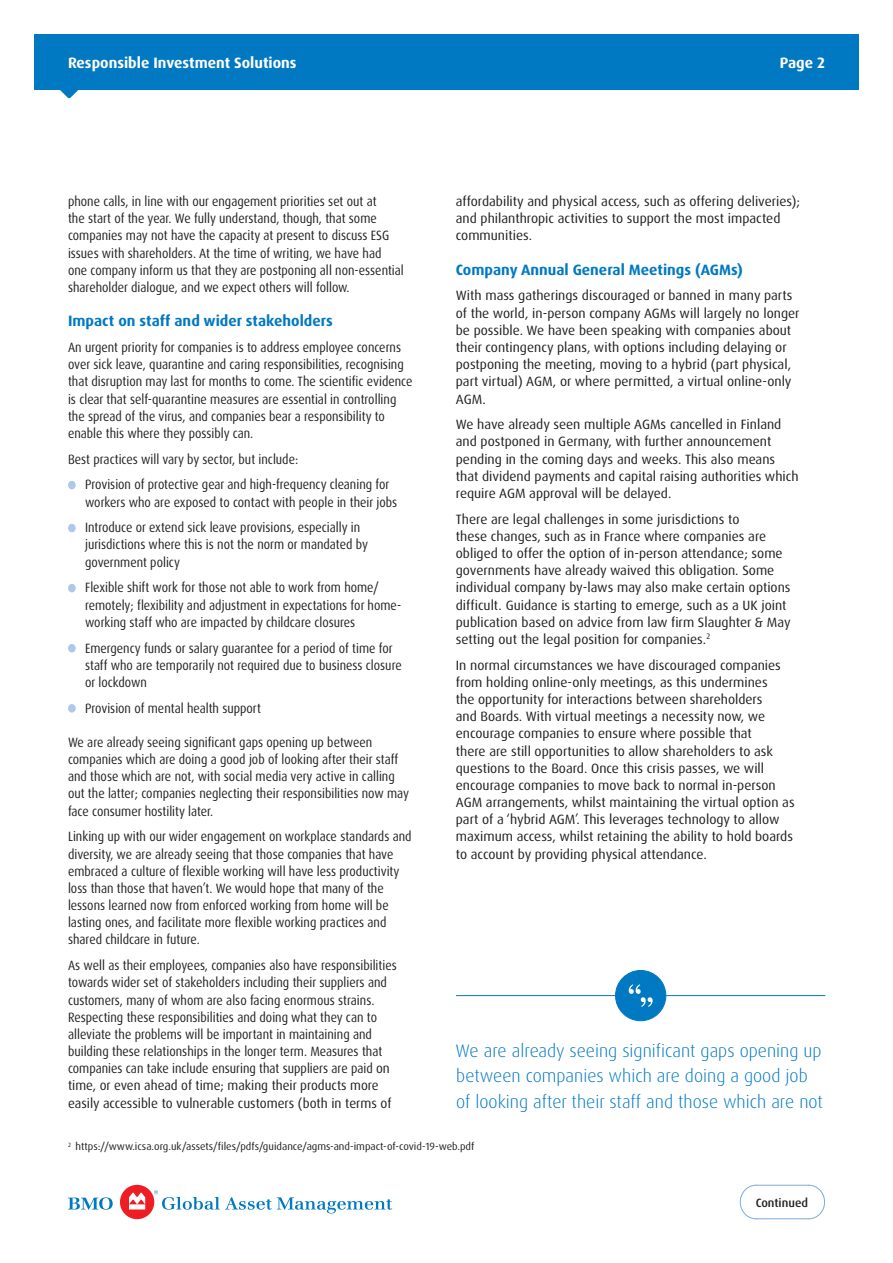
<style>
.page{position:relative;width:893px;height:1263px;background:#fff}
.page>*{position:absolute;margin:0;border:0;box-sizing:border-box;transform-origin:0 0}
.MC_body{font:300 18px/25.5px "Dax Pro";color:#0079c2}
.Heading_10pt_blue__2{font:700 15px "Dax Pro";color:#0079c2}
.Header_date{font:700 15px "Dax Pro";color:#fff}
.Header_page_no{font:700 15px "Dax Pro";color:#fff}
.Body_9pt__2mm{font:13.5px/17.1px "Dax Pro";color:#231f20;scale:.9 1}
.Body_9pt__2mm-2{font:13.5px/17.1px "Dax Pro";color:#231f20}
.Continued{font:500 12px "Dax Pro";color:#231f20}
.Body_9pt__2mm-3{font:10.5px "Dax Pro";color:#231f20}
</style>
<div class="page">
<div style="left:34px;top:34px;width:825px;height:56px;background:#0079c2"></div>
<svg style="left:60px;top:90px;width:18px;height:9px"></svg>
<hr style="left:456px;top:995px;width:369px;height:1px;background:#0079c2">
<div style="left:615px;top:970px;width:51px;height:51px;background:#0079c2;border-radius:50%"></div>
<div style="left:615px;top:970px;width:51px;height:51px;border:1px solid #0079c2;border-radius:50%"></div>
<svg style="left:629px;top:984px;width:24px;height:23px"></svg>
<div style="left:68px;top:481px;width:8px;height:8px;background:#adc8e8;border-radius:50%"></div>
<div style="left:68px;top:524px;width:8px;height:8px;background:#adc8e8;border-radius:50%"></div>
<div style="left:68px;top:584px;width:8px;height:8px;background:#adc8e8;border-radius:50%"></div>
<div style="left:68px;top:644px;width:8px;height:8px;background:#adc8e8;border-radius:50%"></div>
<div style="left:68px;top:704px;width:8px;height:9px;background:#adc8e8;border-radius:50%"></div>
<svg style="left:739px;top:1184px;width:86px;height:35px"></svg>
<svg style="left:68px;top:1197px;width:45px;height:13px"></svg>
<div style="left:120px;top:1185px;width:34px;height:34px;background:#ee1d23;border-radius:50%"></div>
<svg style="left:129px;top:1192px;width:16px;height:17px"></svg>
<svg style="left:154px;top:1190px;width:238px;height:23px"></svg>
<p class="Header_date" style="left:68px;top:53px;width:230px">Responsible Investment Solutions</p>
<p class="Header_page_no" style="left:780px;top:53px;width:47px">Page 2</p>
<p class="Body_9pt__2mm" style="left:68px;top:193px;width:375px">phone calls, in line with our engagement priorities set out at<br>the start of the year. We fully understand, though, that some companies may not have the capacity at present to discuss ESG issues with shareholders. At the time of writing, we have had one company inform us that they are postponing all non-essential shareholder dialogue, and we expect others will follow.</p>
<p class="Heading_10pt_blue__2" style="left:68px;top:311px;width:266px">Impact on staff and wider stakeholders</p>
<p class="Body_9pt__2mm" style="left:68px;top:339px;width:384px">An urgent priority for companies is to address employee concerns over sick leave, quarantine and caring responsibilities, recognising that disruption may last for months to come. The scientific evidence is clear that self-quarantine measures are essential in controlling the spread of the virus, and companies bear a responsibility to enable this where they possibly can.</p>
<p class="Body_9pt__2mm" style="left:68px;top:450px;width:257px">Best practices will vary by sector, but include:</p>
<p class="Body_9pt__2mm" style="left:85px;top:476px;width:348px">Provision of protective gear and high-frequency cleaning for workers who are exposed to contact with people in their jobs</p>
<p class="Body_9pt__2mm" style="left:85px;top:519px;width:316px">Introduce or extend sick leave provisions, especially in jurisdictions where this is not the norm or mandated by government policy</p>
<p class="Body_9pt__2mm" style="left:85px;top:579px;width:353px">Flexible shift work for those not able to work from home/ remotely; flexibility and adjustment in expectations for home&shy;working staff who are impacted by childcare closures</p>
<p class="Body_9pt__2mm" style="left:85px;top:639px;width:353px">Emergency funds or salary guarantee for a period of time for staff who are temporarily not required due to business closure or lockdown</p>
<p class="Body_9pt__2mm" style="left:85px;top:699px;width:197px">Provision of mental health support</p>
<p class="Body_9pt__2mm" style="left:68px;top:734px;width:380px">We are already seeing significant gaps opening up between companies which are doing a good job of looking after their staff and those which are not, with social media very active in calling out the latter; companies neglecting their responsibilities now may face consumer hostility later.</p>
<p class="Body_9pt__2mm" style="left:68px;top:828px;width:383px">Linking up with our wider engagement on workplace standards and diversity, we are already seeing that those companies that have embraced a culture of flexible working will have less productivity loss than those that haven’t. We would hope that many of the lessons learned now from enforced working from home will be lasting ones, and facilitate more flexible working practices and shared childcare in future.</p>
<p class="Body_9pt__2mm" style="left:68px;top:957px;width:367px">As well as their employees, companies also have responsibilities towards wider set of stakeholders including their suppliers and customers, many of whom are also facing enormous strains.<br>Respecting these responsibilities and doing what they can to alleviate the problems will be important in maintaining and building these relationships in the longer term. Measures that companies can take include ensuring that suppliers are paid on time, or even ahead of time; making their products more easily accessible to vulnerable customers (both in terms of</p>
<p class="Body_9pt__2mm-2" style="left:456px;top:193px;width:346px">affordability and physical access, such as offering deliveries); and philanthropic activities to support the most impacted communities.</p>
<p class="Heading_10pt_blue__2" style="left:456px;top:260px;width:289px">Company Annual General Meetings (AGMs)</p>
<p class="Body_9pt__2mm-2" style="left:456px;top:287px;width:345px">With mass gatherings discouraged or banned in many parts of the world, in-person company AGMs will largely no longer be possible. We have been speaking with companies about their contingency plans, with options including delaying or postponing the meeting, moving to a hybrid (part physical, part virtual) AGM, or where permitted, a virtual online-only AGM.</p>
<p class="Body_9pt__2mm-2" style="left:456px;top:416px;width:344px">We have already seen multiple AGMs cancelled in Finland and postponed in Germany, with further announcement pending in the coming days and weeks. This also means that dividend payments and capital raising authorities which require AGM approval will be delayed.</p>
<p class="Body_9pt__2mm-2" style="left:456px;top:510px;width:336px">There are legal challenges in some jurisdictions to<br>these changes, such as in France where companies are obliged to offer the option of in-person attendance; some governments have already waived this obligation. Some individual company by-laws may also make certain options difficult. Guidance is starting to emerge, such as a UK joint publication based on advice from law firm Slaughter &amp; May setting out the legal position for companies.<sup>2</sup></p>
<p class="Body_9pt__2mm-2" style="left:456px;top:656px;width:340px">In normal circumstances we have discouraged companies from holding online-only meetings, as this undermines<br>the opportunity for interactions between shareholders<br>and Boards. With virtual meetings a necessity now, we encourage companies to ensure where possible that<br>there are still opportunities to allow shareholders to ask questions to the Board. Once this crisis passes, we will encourage companies to move back to normal in-person AGM arrangements, whilst maintaining the virtual option as part of a ‘hybrid AGM’. This leverages technology to allow maximum access, whilst retaining the ability to hold boards to account by providing physical attendance.</p>
<p class="MC_body" style="left:456px;top:1038px;width:369px">We are already seeing significant gaps opening up between companies which are doing a good job of looking after their staff and those which are not</p>
<p class="Body_9pt__2mm-3" style="left:68px;top:1140px;width:408px"><sup>2</sup> https://www.icsa.org.uk/assets/files/pdfs/guidance/agms-and-impact-of-covid-19-web.pdf</p>
<p class="Continued" style="left:756px;top:1195px;width:54px">Continued</p>
</div>
